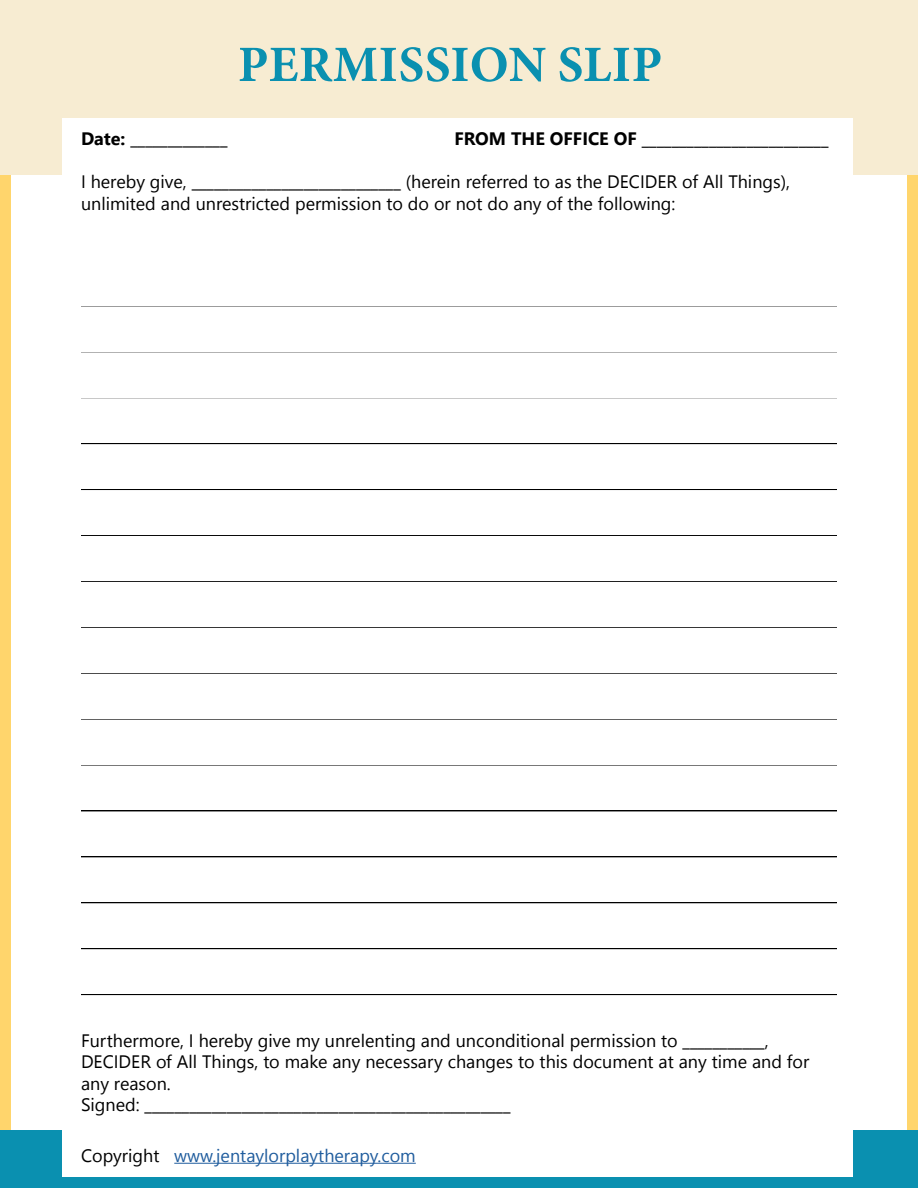
<style>
.page{position:relative;width:918px;height:1188px;background:#fff}
.page>*{position:absolute;margin:0;border:0;box-sizing:border-box;transform-origin:0 0}
.t1{font:700 51px "Minion Pro";letter-spacing:.01em;color:#0a90b0}
.t2{font:18px/21.6px "Nirmala UI";color:#000}
.t3{font:700 18px "Nirmala UI";color:#000}
.t4{font:18px "Nirmala UI";color:#205d9e}
.s1{font-weight:700}
.s2{color:#000}
</style>
<div class="page">
<div style="left:0;top:175px;width:11px;height:1009px;background:#ffd56c"></div>
<div style="left:907px;top:175px;width:11px;height:1009px;background:#ffd56c"></div>
<div style="left:0;top:1131px;width:918px;height:57px;background:#0a90b0"></div>
<div style="left:0;top:0;width:918px;height:175px;background:#f7ecd2"></div>
<div style="left:63px;top:118px;width:790px;height:1059px;background:#fff"></div>
<hr style="left:174px;top:1163px;width:242px;height:1px;background:#205d9e">
<hr style="left:81px;top:397px;width:756px;height:1px;background:#000">
<hr style="left:81px;top:443px;width:756px;height:1px;background:#000">
<hr style="left:81px;top:489px;width:756px;height:1px;background:#000">
<hr style="left:81px;top:534px;width:756px;height:2px;background:#000">
<hr style="left:81px;top:580px;width:756px;height:2px;background:#000">
<hr style="left:81px;top:626px;width:756px;height:2px;background:#000">
<hr style="left:81px;top:672px;width:756px;height:2px;background:#000">
<hr style="left:81px;top:718px;width:756px;height:2px;background:#000">
<hr style="left:81px;top:764px;width:756px;height:2px;background:#000">
<hr style="left:81px;top:810px;width:756px;height:1px;background:#000">
<hr style="left:81px;top:856px;width:756px;height:1px;background:#000">
<hr style="left:81px;top:902px;width:756px;height:1px;background:#000">
<hr style="left:81px;top:948px;width:756px;height:1px;background:#000">
<hr style="left:81px;top:994px;width:756px;height:1px;background:#000">
<div style="left:81px;top:500px;width:756px;height:35px;background:#fff"></div>
<div style="left:81px;top:546px;width:756px;height:35px;background:#fff"></div>
<div style="left:81px;top:592px;width:756px;height:35px;background:#fff"></div>
<div style="left:81px;top:638px;width:756px;height:35px;background:#fff"></div>
<h1 class="t1" style="left:238px;top:34px;width:426px">PERMISSION SLIP</h1>
<p class="t2" style="left:81px;top:129px;width:148px"><span class="s1">Date:</span> _____________</p>
<p class="t3" style="left:454px;top:132px;width:376px">FROM THE OFFICE OF _________________________</p>
<p class="t2" style="left:81px;top:173px;width:711px">I hereby give, ____________________________ (herein referred to as the DECIDER of All Things), unlimited and unrestricted permission to do or not do any of the following:</p>
<p class="t2" style="left:81px;top:1031px;width:730px">Furthermore, I hereby give my unrelenting and unconditional permission to ___________, DECIDER of All Things, to make any necessary changes to this document at any time and for any reason.<br>Signed: _________________________________________________</p>
<p class="t4" style="left:81px;top:1148px;width:336px"><span class="s2">Copyright</span> www.jentaylorplaytherapy.com</p>
</div>
